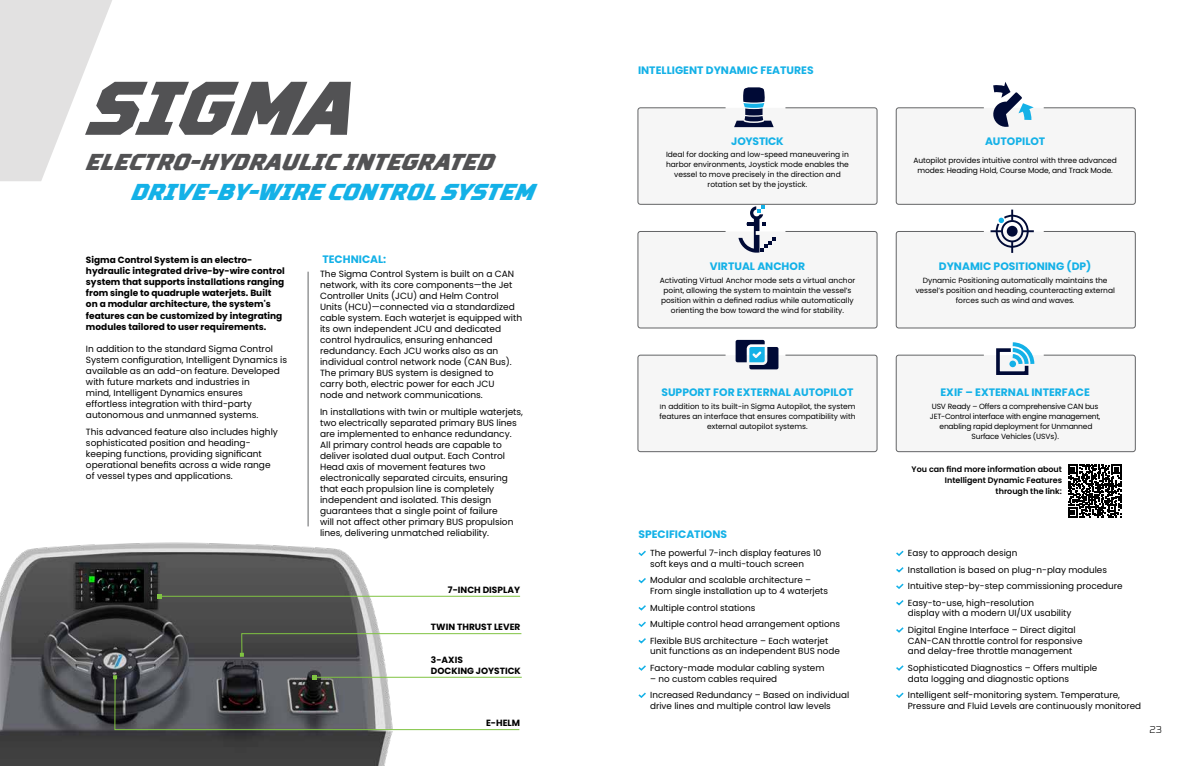
<style>
.page{position:relative;width:1191px;height:766px;background:#fff}
.page>*{position:absolute;margin:0;border:0;box-sizing:border-box;transform-origin:0 0}
.t1{font:italic 900 23px "TT Squares Condensed";color:#525254}
.t2{font:italic 900 23px "TT Squares Condensed";color:#14b1e7}
.t3{font:700 10.8px "Poppins";color:#14b1e7}
.t4{font:700 10.8px "Poppins";letter-spacing:-.02em;color:#14b1e7}
.t5{font:300 10px "TT Squares Condensed";color:#000}
.t6{font:9px/11px "Poppins";color:#000}
.t7{font:700 9px/11px "Poppins";color:#000}
.t8{font:8.8px/16.5px "Poppins";color:#000}
.t9{font:600 8px/11px "Poppins";color:#000;text-align:right}
.t10{font:7.5px/10px "Poppins";color:#000;text-align:center}
.t11{font:7.5px/10px "Poppins";letter-spacing:-.02em;color:#000;text-align:center}
.s1{font-family:"Osnova Pro";font-size:7px}
</style>
<div class="page">
<hr style="left:308px;top:271px;width:1px;height:255px;background:#636466">
<svg style="left:1068px;top:464px;width:53px;height:53px"></svg>
<img style="left:0;top:458px;width:485px;height:307px">
<svg style="left:0;top:0;width:351px;height:181px"></svg>
<svg style="left:638px;top:550px;width:8px;height:6px"></svg>
<svg style="left:638px;top:578px;width:8px;height:6px"></svg>
<svg style="left:638px;top:605px;width:8px;height:6px"></svg>
<svg style="left:638px;top:621px;width:8px;height:6px"></svg>
<svg style="left:638px;top:638px;width:8px;height:6px"></svg>
<svg style="left:638px;top:665px;width:8px;height:6px"></svg>
<svg style="left:638px;top:692px;width:8px;height:6px"></svg>
<hr style="left:159px;top:595px;width:361px;height:1px;background:#80c342">
<svg style="left:157px;top:594px;width:4px;height:4px"></svg>
<hr style="left:314px;top:676px;width:208px;height:1px;background:#80c342">
<svg style="left:113px;top:675px;width:407px;height:55px"></svg>
<svg style="left:240px;top:632px;width:282px;height:24px"></svg>
<div style="left:638px;top:355px;width:239px;height:96px;background:#f6f6f6;border:1px solid #636466;border-radius:3px"></div>
<div style="left:896px;top:355px;width:239px;height:96px;background:#f6f6f6;border:1px solid #636466;border-radius:3px"></div>
<svg style="left:735px;top:340px;width:43px;height:29px"></svg>
<svg style="left:994px;top:342px;width:42px;height:33px"></svg>
<div style="left:638px;top:108px;width:239px;height:96px;background:#f6f6f6;border:1px solid #636466;border-radius:3px"></div>
<div style="left:896px;top:108px;width:239px;height:96px;background:#f6f6f6;border:1px solid #636466;border-radius:3px"></div>
<svg style="left:734px;top:87px;width:39px;height:40px"></svg>
<svg style="left:992px;top:82px;width:41px;height:45px"></svg>
<div style="left:638px;top:231px;width:239px;height:97px;background:#f6f6f6;border:1px solid #636466;border-radius:3px"></div>
<div style="left:896px;top:231px;width:239px;height:97px;background:#f6f6f6;border:1px solid #636466;border-radius:3px"></div>
<svg style="left:738px;top:205px;width:37px;height:48px"></svg>
<svg style="left:990px;top:209px;width:43px;height:44px"></svg>
<svg style="left:896px;top:550px;width:8px;height:6px"></svg>
<svg style="left:896px;top:567px;width:8px;height:6px"></svg>
<svg style="left:896px;top:583px;width:8px;height:6px"></svg>
<svg style="left:896px;top:600px;width:8px;height:6px"></svg>
<svg style="left:896px;top:627px;width:8px;height:6px"></svg>
<svg style="left:896px;top:665px;width:8px;height:6px"></svg>
<svg style="left:896px;top:692px;width:8px;height:6px"></svg>
<h1 class="t1" style="left:85px;top:148px;width:417px">ELECTRO-HYDRAULIC INTEGRATED</h1>
<h1 class="t2" style="left:130px;top:178px;width:412px">DRIVE-BY-WIRE CONTROLSYSTEM</h1>
<p class="t7" style="left:86px;top:255px;width:200px">Sigma Control System is an electro&shy;hydraulic integrated drive-by-wire control system that supports installations ranging from single to quadruple waterjets. Built on a modular architecture, the system's features can be customized by integrating modules tailored to user requirements.</p>
<p class="t6" style="left:86px;top:343px;width:202px">In addition to the standard Sigma Control System configuration, Intelligent Dynamics is available as an add-on feature. Developed with future markets and industries in<br>mind, Intelligent Dynamics ensures<br>effortless integration with third-party autonomous and unmanned systems.</p>
<p class="t6" style="left:86px;top:426px;width:193px">This advanced feature also includes highly sophisticated position and heading&shy;keeping functions, providing significant operational benefits across a wide range of vessel types and applications.</p>
<p class="t3" style="left:322px;top:253px;width:65px">TECHNICAL:</p>
<p class="t6" style="left:320px;top:268px;width:204px">The Sigma Control System is built on a CAN network, with its core components—the Jet Controller Units (JCU) and Helm Control Units (HCU)—connected via a standardized cable system. Each waterjet is equipped with its own independent JCU and dedicated control hydraulics, ensuring enhanced redundancy. Each JCU works also as an individual control network node (CAN Bus).<br>The primary BUS system is designed to<br>carry both, electric power for each JCU<br>node and network communications.</p>
<p class="t6" style="left:320px;top:406px;width:204px">In installations with twin or multiple waterjets, two electrically separated primary BUS lines are implemented to enhance redundancy.<br>All primary control heads are capable to deliver isolated dual output. Each Control Head axis of movement features two electronically separated circuits, ensuring that each propulsion line is completely independent and isolated. This design guarantees that a single point of failure<br>will not affect other primary BUS propulsion lines, delivering unmatched reliability.</p>
<p class="t7" style="left:448px;top:584px;width:74px">7-INCH DISPLAY</p>
<p class="t7" style="left:431px;top:621px;width:91px">TWIN THRUST LEVER</p>
<p class="t7" style="left:431px;top:654px;width:91px">3-AXIS<br>DOCKING JOYSTICK</p>
<p class="t7" style="left:486px;top:716px;width:36px">E-HELM</p>
<p class="t3" style="left:638px;top:64px;width:177px">INTELLIGENT DYNAMIC FEATURES</p>
<p class="t4" style="left:731px;top:134px;width:54px">JOYSTICK</p>
<p class="t10" style="left:666px;top:150px;width:184px">Ideal for docking and low-speed maneuvering in harbor environments, Joystick mode enables the vessel to move precisely in the direction and rotation set by the joystick.</p>
<p class="t3" style="left:710px;top:259px;width:97px">VIRTUAL ANCHOR</p>
<p class="t10" style="left:659px;top:275px;width:197px">Activating Virtual Anchor mode sets a virtual anchor point, allowing the system to maintain the vessel’s position within a defined radius while automatically orienting the bow toward the wind for stability.</p>
<p class="t3" style="left:661px;top:386px;width:194px">SUPPORT FOR EXTERNAL AUTOPILOT</p>
<p class="t10" style="left:659px;top:401px;width:198px"><span class="s1">I</span>n addition to its built-in Sigma Autopilot, the system features an interface that ensures compatibility with external autopilot systems.</p>
<p class="t3" style="left:638px;top:528px;width:90px">SPECIFICATIONS</p>
<p class="t8" style="left:650px;top:547px;width:173px;line-height:10.8px">The powerful 7-inch display features 10 soft keys and a multi-touch screen</p>
<p class="t8" style="left:650px;top:574px;width:179px;line-height:10.8px">Modular and scalable architecture –<br>From single installation up to 4 waterjets</p>
<p class="t8" style="left:650px;top:599px;width:191px">Multiple control stations<br>Multiple control head arrangement options<br>Flexible BUS architecture – Each waterjet</p>
<p class="t8" style="left:650px;top:643px;width:191px">unit functions as an independent BUS node<br>Factory-made modular cabling system</p>
<p class="t8" style="left:650px;top:670px;width:201px">– no custom cables required<br>Increased Redundancy – Based on individual</p>
<p class="t8" style="left:650px;top:697px;width:182px">drive lines and multiple control law levels</p>
<p class="t3" style="left:985px;top:134px;width:62px">AUTOPILOT</p>
<p class="t10" style="left:913px;top:155px;width:205px">Autopilot provides intuitive control with three advanced modes: Heading Hold, Course Mode, and Track Mode.</p>
<p class="t3" style="left:939px;top:259px;width:154px">DYNAMIC POSITIONING (DP)</p>
<p class="t10" style="left:915px;top:275px;width:201px">Dynamic Positioning automatically maintains the vessel’s position and heading, counteracting external forces such as wind and waves.</p>
<p class="t3" style="left:940px;top:386px;width:151px">EXIF – EXTERNAL INTERFACE</p>
<p class="t11" style="left:930px;top:401px;width:172px">USV Ready – Offers a comprehensive CAN bus JET-Control interface with engine management, enabling rapid deployment for Unmanned Surface Vehicles (USVs).</p>
<p class="t9" style="left:911px;top:464px;width:152px">You can find more information about<br>Intelligent Dynamic Features through the link:</p>
<p class="t8" style="left:908px;top:544px;width:216px">Easy to approach design<br>Installation is based on plug-n-play modules Intuitive step-by-step commissioning procedure Easy-to-use, high-resolution</p>
<p class="t8" style="left:908px;top:605px;width:169px">display with a modern UI/UX usability<br>Digital Engine Interface – Direct digital</p>
<p class="t8" style="left:908px;top:635px;width:176px;line-height:10.8px">CAN-CAN throttle control for responsive and delay-free throttle management</p>
<p class="t8" style="left:908px;top:662px;width:191px;line-height:10.8px">Sophisticated Diagnostics – Offers multiple data logging and diagnostic options</p>
<p class="t8" style="left:908px;top:689px;width:235px;line-height:10.8px">Intelligent self-monitoring system. Temperature,<br>Pressure and Fluid Levels are continuously monitored</p>
<p class="t5" style="left:1149px;top:723px;width:14px">23</p>
</div>
